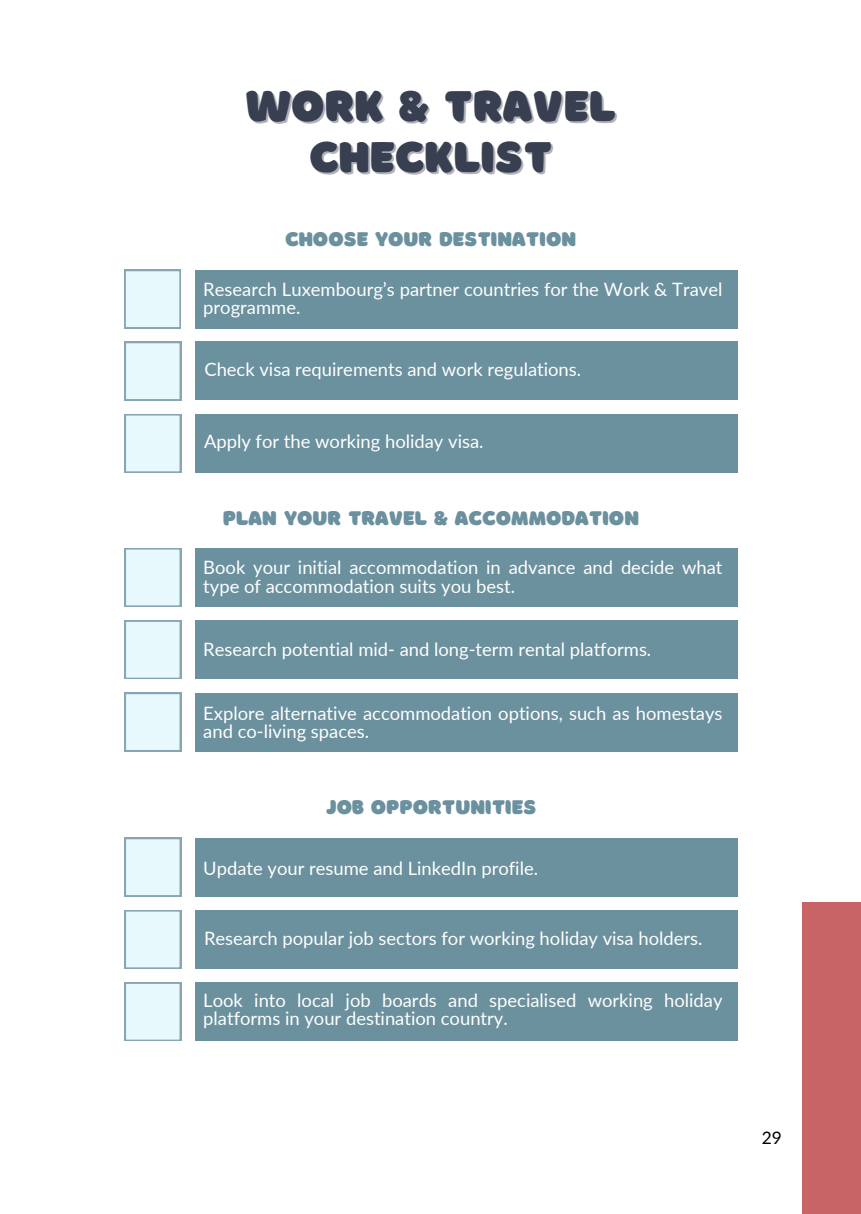
<style>
.page{position:relative;width:861px;height:1214px;background:#fff}
.page>*{position:absolute;margin:0;border:0;box-sizing:border-box;transform-origin:0 0}
.t1{font:44.8px "Borsok";color:#383f51}
.t2{font:20.6px "Borsok";color:#6b909e}
.t3{font:18.4px/18px "Lato";color:#fff}
.t4{font:17.4px "Lato";color:#000}
</style>
<div class="page">
<div style="left:803px;top:902px;width:58px;height:311px;background:#c86366"></div>
<svg style="left:124px;top:270px;width:57px;height:58px;background:#ddf0f5"></svg>
<div style="left:195px;top:270px;width:542px;height:58px;background:#6b909e"></div>
<div style="left:195px;top:341px;width:543px;height:59px;background:#6b909e"></div>
<div style="left:195px;top:414px;width:543px;height:59px;background:#6b909e"></div>
<div style="left:195px;top:548px;width:543px;height:59px;background:#6b909e"></div>
<div style="left:195px;top:620px;width:543px;height:59px;background:#6b909e"></div>
<div style="left:195px;top:692px;width:543px;height:59px;background:#6b909e"></div>
<div style="left:195px;top:837px;width:542px;height:59px;background:#6b909e"></div>
<div style="left:195px;top:910px;width:543px;height:58px;background:#6b909e"></div>
<div style="left:195px;top:982px;width:543px;height:59px;background:#6b909e"></div>
<svg style="left:125px;top:342px;width:56px;height:58px;background:#dff2f6"></svg>
<svg style="left:125px;top:414px;width:56px;height:58px;background:#dff2f6"></svg>
<svg style="left:125px;top:548px;width:56px;height:58px;background:#dff2f6"></svg>
<svg style="left:125px;top:620px;width:56px;height:59px;background:#ddf0f5"></svg>
<svg style="left:125px;top:692px;width:56px;height:59px;background:#ddf0f5"></svg>
<svg style="left:125px;top:837px;width:56px;height:59px;background:#ddf0f5"></svg>
<svg style="left:125px;top:910px;width:56px;height:58px;background:#dff2f6"></svg>
<svg style="left:125px;top:982px;width:56px;height:58px;background:#dff2f6"></svg>
<h1 class="t1" style="left:246px;top:79px;width:372px">WORK &amp; TRAVEL</h1>
<h2 class="t1" style="left:309px;top:130px;width:245px">CHECKLIST</h2>
<p class="t2" style="left:285px;top:227px;width:293px">CHOOSE YOUR DESTINATION</p>
<p class="t3" style="left:203px;top:280px;width:521px">Research Luxembourg’s partner countries for the Work &amp; Travel programme.</p>
<h2 class="t3" style="left:204px;top:360px;width:378px">Check visa requirements and work regulations.</h2>
<p class="t3" style="left:204px;top:432px;width:281px">Apply for the working holiday visa.</p>
<p class="t2" style="left:223px;top:505px;width:418px">PLAN YOUR TRAVEL &amp; ACCOMMODATION</p>
<p class="t3" style="left:203px;top:558px;width:521px">Book your initial accommodation in advance and decide what type of accommodation suits you best.</p>
<h2 class="t3" style="left:203px;top:640px;width:450px">Research potential mid- and long-term rental platforms.</h2>
<p class="t3" style="left:203px;top:703px;width:521px">Explore alternative accommodation options, such as homestays and co-living spaces.</p>
<p class="t2" style="left:326px;top:795px;width:212px">JOB OPPORTUNITIES</p>
<p class="t3" style="left:203px;top:859px;width:336px">Update your resume and LinkedIn profile.</p>
<p class="t3" style="left:204px;top:928px;width:500px">Research popular job sectors for working holiday visa holders.</p>
<p class="t3" style="left:203px;top:991px;width:521px">Look into local job boards and specialised working holiday platforms in your destination country.</p>
<p class="t4" style="left:762px;top:1127px;width:22px">29</p>
</div>
